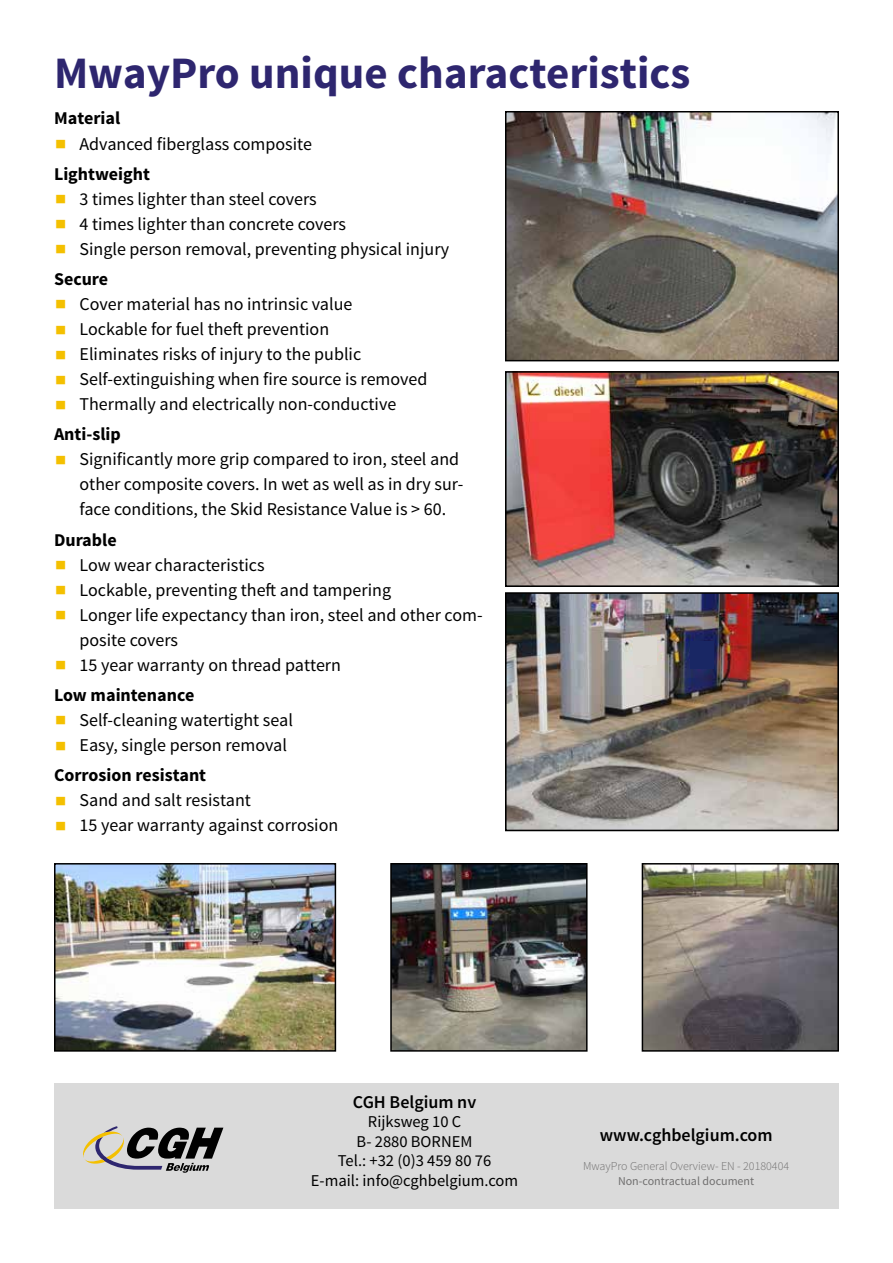
<style>
.page{position:relative;width:893px;height:1263px;background:#fff}
.page>*{position:absolute;margin:0;border:0;box-sizing:border-box;transform-origin:0 0}
.t1{font:700 45px "Source Sans Pro";color:#2e266f}
.t2{font:18px/30.2px "Source Sans Pro";color:#000}
.t3{font:600 18px "Source Sans Pro";color:#000}
.t4{font:700 18px "Source Sans Pro";color:#000}
.t5{font:16.5px/19.5px "Source Sans Pro";color:#000;text-align:center}
.t6{font:300 12px "Source Sans Pro";color:#706f6f}
.t7{font:12px "Source Sans Pro";color:#706f6f}
.s1{font-weight:600;font-size:37.8px;color:#f4c000}
.s2{font-weight:700}
</style>
<div class="page">
<div style="left:54px;top:1083px;width:785px;height:126px;background:#dadada"></div>
<svg style="left:83px;top:1126px;width:140px;height:47px"></svg>
<img style="left:508px;top:114px;width:328px;height:244px">
<div style="left:505px;top:111px;width:334px;height:250px;border:2px solid #000"></div>
<img style="left:393px;top:866px;width:192px;height:183px">
<div style="left:390px;top:863px;width:198px;height:189px;border:2px solid #000"></div>
<img style="left:57px;top:866px;width:276px;height:183px">
<div style="left:54px;top:863px;width:282px;height:189px;border:2px solid #000"></div>
<img style="left:508px;top:374px;width:328px;height:210px">
<div style="left:505px;top:371px;width:334px;height:216px;border:2px solid #000"></div>
<img style="left:645px;top:866px;width:191px;height:183px">
<div style="left:642px;top:863px;width:197px;height:189px;border:2px solid #000"></div>
<img style="left:508px;top:595px;width:328px;height:233px">
<div style="left:505px;top:592px;width:334px;height:239px;border:2px solid #000"></div>
<div style="left:634px;top:638px;width:23px;height:27px;background:#dbd8d1"></div>
<div style="left:690px;top:641px;width:23px;height:28px;background:#192764"></div>
<h1 class="t1" style="left:54px;top:44px;width:638px">MwayPro unique characteristics</h1>
<p class="t4" style="left:54px;top:107px;width:68px">Material</p>
<p class="t2" style="left:54px;top:129px;width:260px"><span class="s1">■</span> Advanced fiberglass composite<br><span class="s2">Lightweight</span></p>
<p class="t2" style="left:54px;top:184px;width:264px"><span class="s1">■</span> 3 times lighter than steel covers</p>
<p class="t2" style="left:54px;top:209px;width:294px"><span class="s1">■</span> 4 times lighter than concrete covers</p>
<p class="t2" style="left:54px;top:234px;width:397px"><span class="s1">■</span> Single person removal, preventing physical injury<br><span class="s2">Secure</span></p>
<p class="t2" style="left:54px;top:289px;width:300px"><span class="s1">■</span> Cover material has no intrinsic value</p>
<p class="t2" style="left:54px;top:314px;width:277px"><span class="s1">■</span> Lockable for fuel theft prevention</p>
<p class="t2" style="left:54px;top:339px;width:309px"><span class="s1">■</span> Eliminates risks of injury to the public</p>
<p class="t2" style="left:54px;top:364px;width:375px"><span class="s1">■</span> Self-extinguishing when fire source is removed</p>
<p class="t2" style="left:54px;top:389px;width:344px"><span class="s1">■</span> Thermally and electrically non-conductive<br><span class="s2">Anti-slip</span></p>
<p class="t2" style="left:80px;top:447px;width:385px;line-height:25px;text-indent:-26px"><span class="s1">■</span> Significantly more grip compared to iron, steel and other composite covers. In wet as well as in dry sur&shy;face conditions, the Skid Resistance Value is &gt; 60.</p>
<p class="t4" style="left:54px;top:528px;width:64px">Durable</p>
<p class="t2" style="left:54px;top:550px;width:212px"><span class="s1">■</span> Low wear characteristics</p>
<p class="t2" style="left:54px;top:575px;width:339px"><span class="s1">■</span> Lockable, preventing theft and tampering</p>
<p class="t2" style="left:80px;top:602px;width:405px;line-height:25px;text-indent:-26px"><span class="s1">■</span> Longer life expectancy than iron, steel and other com&shy;posite covers</p>
<p class="t2" style="left:54px;top:650px;width:288px"><span class="s1">■</span> 15 year warranty on thread pattern<br><span class="s2">Low maintenance</span></p>
<p class="t2" style="left:54px;top:705px;width:240px"><span class="s1">■</span> Self-cleaning watertight seal</p>
<p class="t2" style="left:54px;top:730px;width:234px"><span class="s1">■</span> Easy, single person removal<br><span class="s2">Corrosion resistant</span></p>
<p class="t2" style="left:54px;top:785px;width:198px"><span class="s1">■</span> Sand and salt resistant</p>
<p class="t2" style="left:54px;top:810px;width:286px"><span class="s1">■</span> 15 year warranty against corrosion</p>
<p class="t3" style="left:353px;top:1090px;width:125px">CGH Belgium nv</p>
<p class="t5" style="left:311px;top:1112px;width:209px">Rijksweg 10 C<br>B- 2880 BORNEM<br>Tel.: +32 (0)3 459 80 76<br>E-mail: info@cghbelgium.com</p>
<p class="t3" style="left:600px;top:1123px;width:174px">www.cghbelgium.com</p>
<p class="t6" style="left:583px;top:1159px;width:208px">MwayPro General Overview- EN - 20180404</p>
<p class="t7" style="left:618px;top:1173px;width:138px">Non-contractual document</p>
</div>
